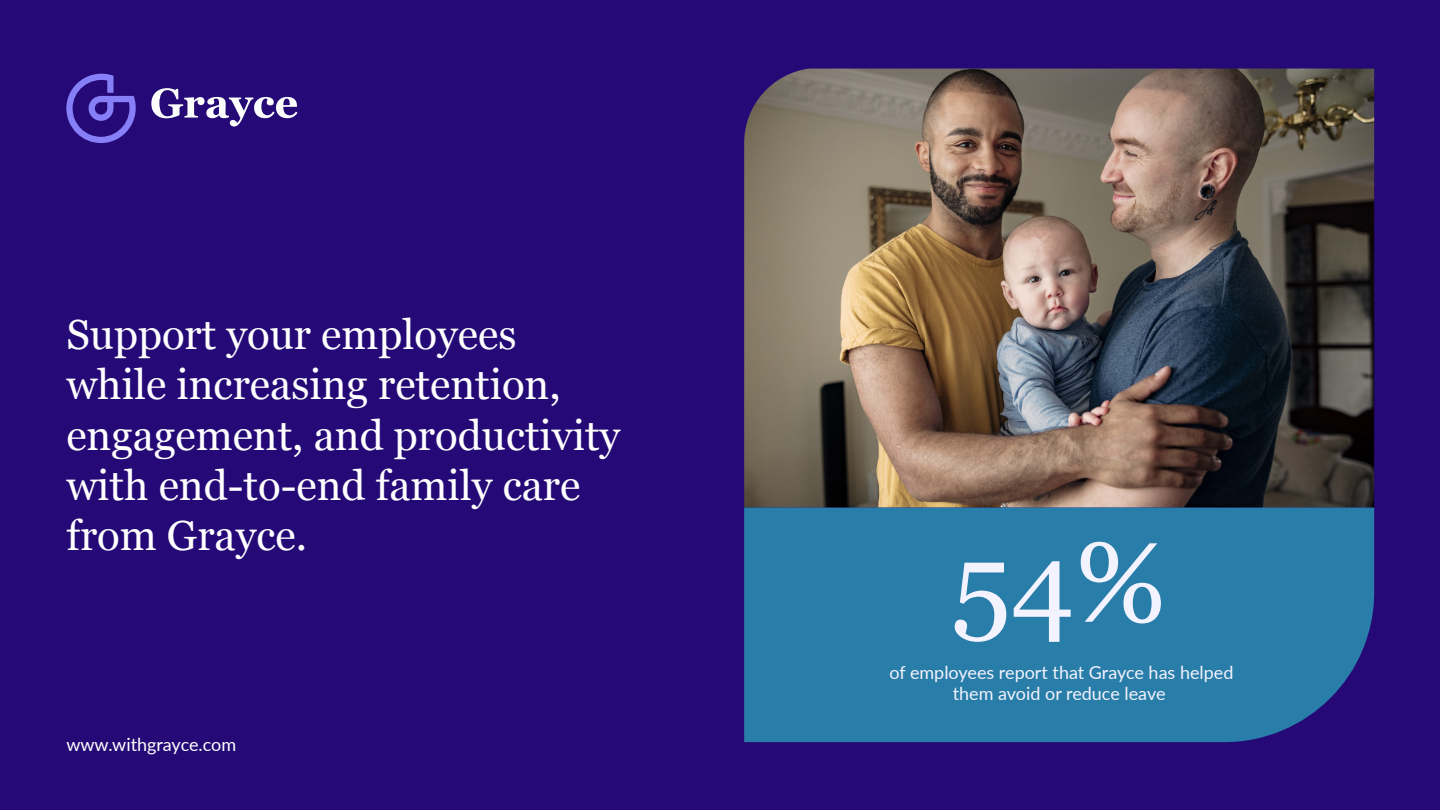
<style>
.page{position:relative;width:1440px;height:810px;background:#250a77}
.page>*{position:absolute;margin:0;border:0;box-sizing:border-box;transform-origin:0 0}
.t1{font:112.8px "Georgia";color:#f3f2ff}
.t2{font:42px/50.4px "Georgia";color:#fff}
.t3{font:18px/21.6px "Lato";color:#f3f2ff;text-align:center}
.t4{font:18px "Lato";color:#fff}
</style>
<div class="page">
<svg style="left:151px;top:88px;width:146px;height:39px"></svg>
<svg style="left:66px;top:73px;width:70px;height:70px"></svg>
<div style="left:744px;top:507px;width:630px;height:235px;background:#287ea8"></div>
<img style="left:744px;top:69px;width:630px;height:438px">
<p class="t2" style="left:66px;top:307px;width:555px">Support your employees while increasing retention, engagement, and productivity with end-to-end family care from Grayce.</p>
<p class="t4" style="left:66px;top:731px;width:171px">www.withgrayce.com</p>
<h1 class="t1" style="left:951px;top:500px;width:217px">54%</h1>
<p class="t3" style="left:889px;top:661px;width:346px">of employees report that Grayce has helped them avoid or reduce leave</p>
</div>
